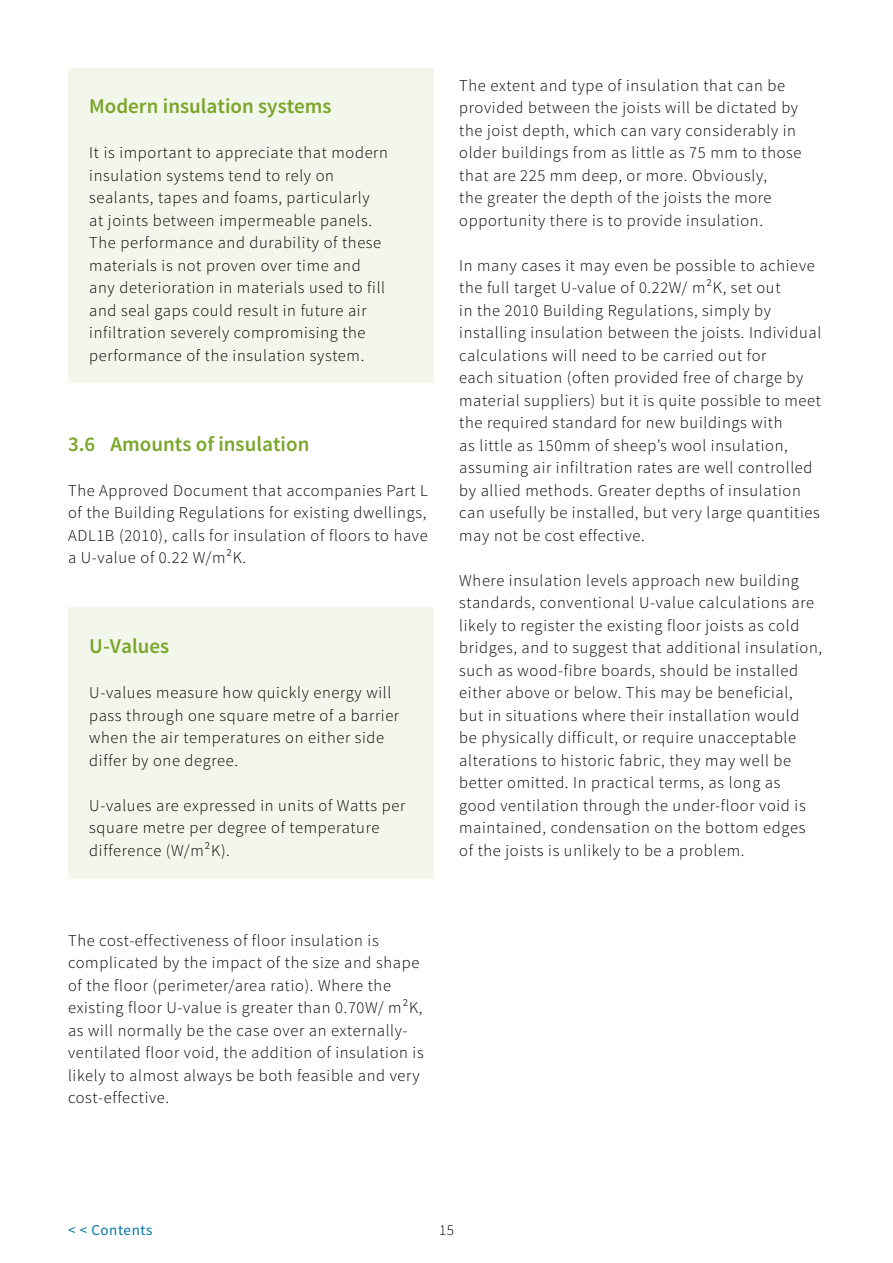
<style>
.page{position:relative;width:893px;height:1263px;background:#fff}
.page>*{position:absolute;margin:0;border:0;box-sizing:border-box;transform-origin:0 0}
.t1{font:600 21px "Source Sans Pro";color:#79a629}
.t2{font:300 16.5px/22.5px "Source Sans Pro";letter-spacing:.04em;color:#000}
.t3{font:15px "Source Sans Pro";letter-spacing:.04em;color:#0075a7}
.t4{font:300 15px "Source Sans Pro";color:#000}
</style>
<div class="page">
<div style="left:68px;top:68px;width:366px;height:314px;background:#f3f6eb"></div>
<div style="left:68px;top:607px;width:366px;height:272px;background:#f3f6eb"></div>
<h4 class="t1" style="left:89px;top:93px;width:244px">Modern insulation systems</h4>
<p class="t2" style="left:89px;top:141px;width:300px">It is important to appreciate that modern insulation systems tend to rely on sealants, tapes and foams, particularly<br>at joints between impermeable panels.<br>The performance and durability of these materials is not proven over time and any deterioration in materials used to fill and seal gaps could result in future air infiltration severely compromising the performance of the insulation system.</p>
<h3 class="t1" style="left:68px;top:430px;width:243px">3.6 Amounts of insulation</h3>
<p class="t2" style="left:68px;top:479px;width:361px;text-align:justify">The Approved Document that accompanies Part L of the Building Regulations for existing dwellings, ADL1B (2010), calls for insulation of floors to have a U-value of 0.22 W/m²K.</p>
<h4 class="t1" style="left:89px;top:633px;width:81px">U-Values</h4>
<p class="t2" style="left:89px;top:681px;width:311px">U-values measure how quickly energy will pass through one square metre of a barrier when the air temperatures on either side differ by one degree.</p>
<p class="t2" style="left:89px;top:794px;width:318px">U-values are expressed in units of Watts per square metre per degree of temperature difference (W/m²K).</p>
<p class="t2" style="left:68px;top:929px;width:357px">The cost-effectiveness of floor insulation is complicated by the impact of the size and shape of the floor (perimeter/area ratio). Where the existing floor U-value is greater than 0.70W/ m²K, as will normally be the case over an externally&shy;ventilated floor void, the addition of insulation is likely to almost always be both feasible and very cost-effective.</p>
<p class="t2" style="left:459px;top:74px;width:344px">The extent and type of insulation that can be provided between the joists will be dictated by the joist depth, which can vary considerably in older buildings from as little as 75 mm to those that are 225 mm deep, or more. Obviously,<br>the greater the depth of the joists the more opportunity there is to provide insulation.</p>
<p class="t2" style="left:459px;top:254px;width:363px">In many cases it may even be possible to achieve the full target U-value of 0.22W/ m²K, set out<br>in the 2010 Building Regulations, simply by installing insulation between the joists. Individual calculations will need to be carried out for<br>each situation (often provided free of charge by material suppliers) but it is quite possible to meet the required standard for new buildings with<br>as little as 150mm of sheep’s wool insulation, assuming air infiltration rates are well controlled by allied methods. Greater depths of insulation can usefully be installed, but very large quantities may not be cost effective.</p>
<p class="t2" style="left:459px;top:569px;width:364px">Where insulation levels approach new building standards, conventional U-value calculations are likely to register the existing floor joists as cold bridges, and to suggest that additional insulation, such as wood-fibre boards, should be installed either above or below. This may be beneficial,<br>but in situations where their installation would<br>be physically difficult, or require unacceptable alterations to historic fabric, they may well be better omitted. In practical terms, as long as<br>good ventilation through the under-floor void is maintained, condensation on the bottom edges of the joists is unlikely to be a problem.</p>
<p class="t3" style="left:68px;top:1220px;width:86px">&lt; &lt; Contents</p>
<p class="t4" style="left:439px;top:1220px;width:16px">15</p>
</div>
